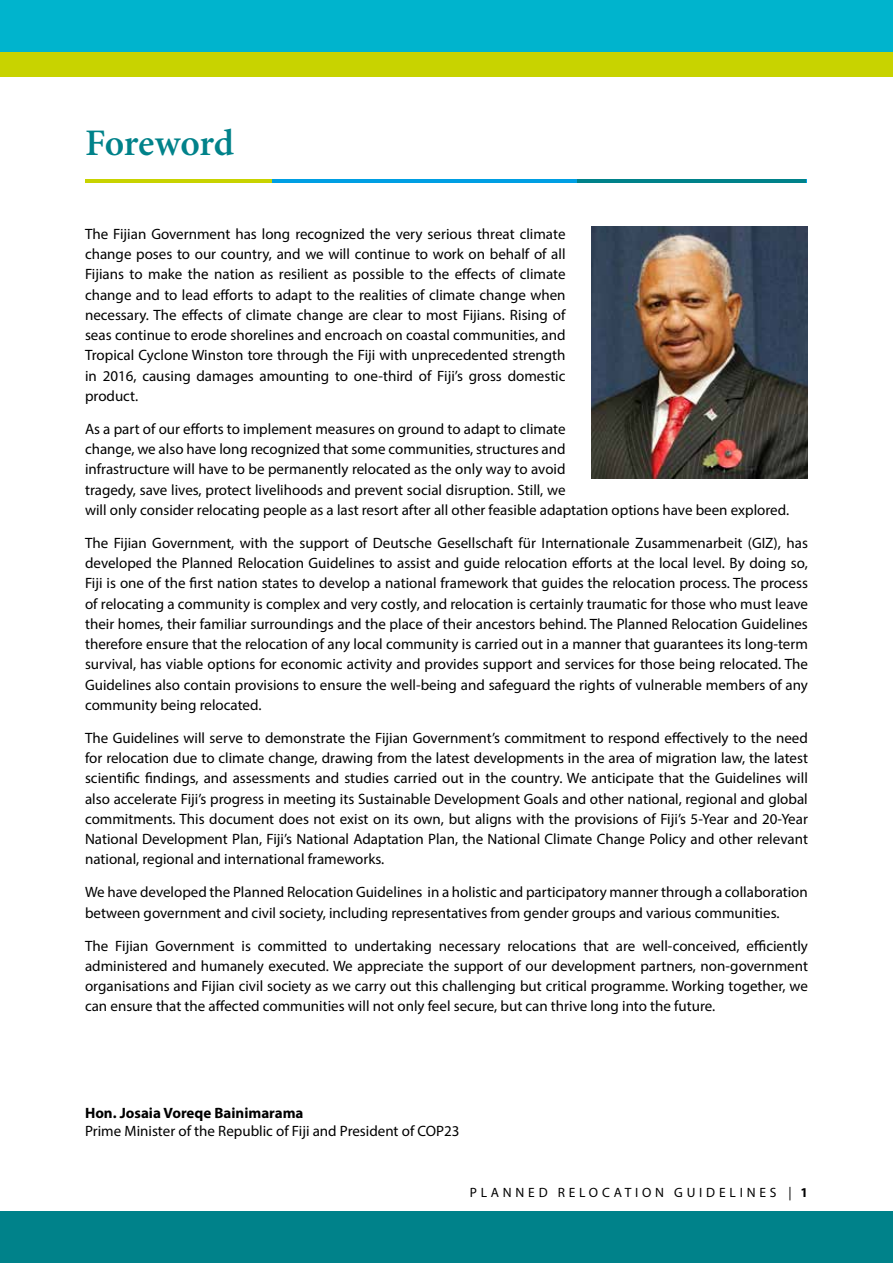
<style>
.page{position:relative;width:893px;height:1263px;background:#fff}
.page>*{position:absolute;margin:0;border:0;box-sizing:border-box;transform-origin:0 0}
.t1{font:600 37.5px "Minion Pro";letter-spacing:-.01em;color:#00828a}
.t2{font:15px/20.2px "Myriad Pro";color:#000;text-align:justify}
.t3{font:700 15px "Myriad Pro";color:#000}
.t4{font:13.5px "Myriad Pro";letter-spacing:.28em;color:#000}
.s1{font-weight:700}
</style>
<div class="page">
<div style="left:0;top:0;width:893px;height:77px;background:#c8d300"></div>
<div style="left:0;top:0;width:893px;height:52px;background:#00b4cd"></div>
<div style="left:0;top:1211px;width:893px;height:52px;background:#00828a"></div>
<hr style="left:85px;top:180px;width:721px;height:3px;background:#009fe3">
<hr style="left:85px;top:180px;width:186px;height:3px;background:#c8d300">
<hr style="left:577px;top:180px;width:229px;height:3px;background:#00828a">
<img style="left:591px;top:226px;width:216px;height:252px">
<h1 class="t1" style="left:85px;top:117px;width:151px">Foreword</h1>
<p class="t2" style="left:85px;top:223px;width:482px">The Fijian Government has long recognized the very serious threat climate change poses to our country, and we will continue to work on behalf of all Fijians to make the nation as resilient as possible to the effects of climate change and to lead efforts to adapt to the realities of climate change when necessary. The effects of climate change are clear to most Fijians. Rising of seas continue to erode shorelines and encroach on coastal communities, and Tropical Cyclone Winston tore through the Fiji with unprecedented strength in 2016, causing damages amounting to one-third of Fiji’s gross domestic product.</p>
<p class="t2" style="left:85px;top:418px;width:706px;text-align:left">As a part of our efforts to implement measures on ground to adapt to climate<br>change, we also have long recognized that some communities, structures and<br>infrastructure will have to be permanently relocated as the only way to avoid<br>tragedy, save lives, protect livelihoods and prevent social disruption. Still, we<br>will only consider relocating people as a last resort after all other feasible adaptation options have been explored.</p>
<p class="t2" style="left:85px;top:532px;width:724px">The Fijian Government, with the support of Deutsche Gesellschaft für Internationale Zusammenarbeit (GIZ), has developed the Planned Relocation Guidelines to assist and guide relocation efforts at the local level. By doing so, Fiji is one of the first nation states to develop a national framework that guides the relocation process. The process of relocating a community is complex and very costly, and relocation is certainly traumatic for those who must leave their homes, their familiar surroundings and the place of their ancestors behind. The Planned Relocation Guidelines therefore ensure that the relocation of any local community is carried out in a manner that guarantees its long-term survival, has viable options for economic activity and provides support and services for those being relocated. The Guidelines also contain provisions to ensure the well-being and safeguard the rights of vulnerable members of any community being relocated.</p>
<p class="t2" style="left:85px;top:727px;width:724px">The Guidelines will serve to demonstrate the Fijian Government’s commitment to respond effectively to the need for relocation due to climate change, drawing from the latest developments in the area of migration law, the latest scientific findings, and assessments and studies carried out in the country. We anticipate that the Guidelines will also accelerate Fiji’s progress in meeting its Sustainable Development Goals and other national, regional and global commitments. This document does not exist on its own, but aligns with the provisions of Fiji’s 5-Year and 20-Year National Development Plan, Fiji’s National Adaptation Plan, the National Climate Change Policy and other relevant national, regional and international frameworks.</p>
<p class="t2" style="left:85px;top:882px;width:724px">We have developed the Planned Relocation Guidelines in a holistic and participatory manner through a collaboration between government and civil society, including representatives from gender groups and various communities.</p>
<p class="t2" style="left:85px;top:935px;width:724px">The Fijian Government is committed to undertaking necessary relocations that are well-conceived, efficiently administered and humanely executed. We appreciate the support of our development partners, non-government organisations and Fijian civil society as we carry out this challenging but critical programme. Working together, we can ensure that the affected communities will not only feel secure, but can thrive long into the future.</p>
<p class="t3" style="left:85px;top:1103px;width:220px">Hon. Josaia Voreqe Bainimarama</p>
<p class="t2" style="left:85px;top:1121px;width:376px">Prime Minister of the Republic of Fiji and President of COP23</p>
<p class="t4" style="left:470px;top:1184px;width:340px">PLANNED RELOCATION GUIDELINES | <span class="s1">1</span></p>
</div>
